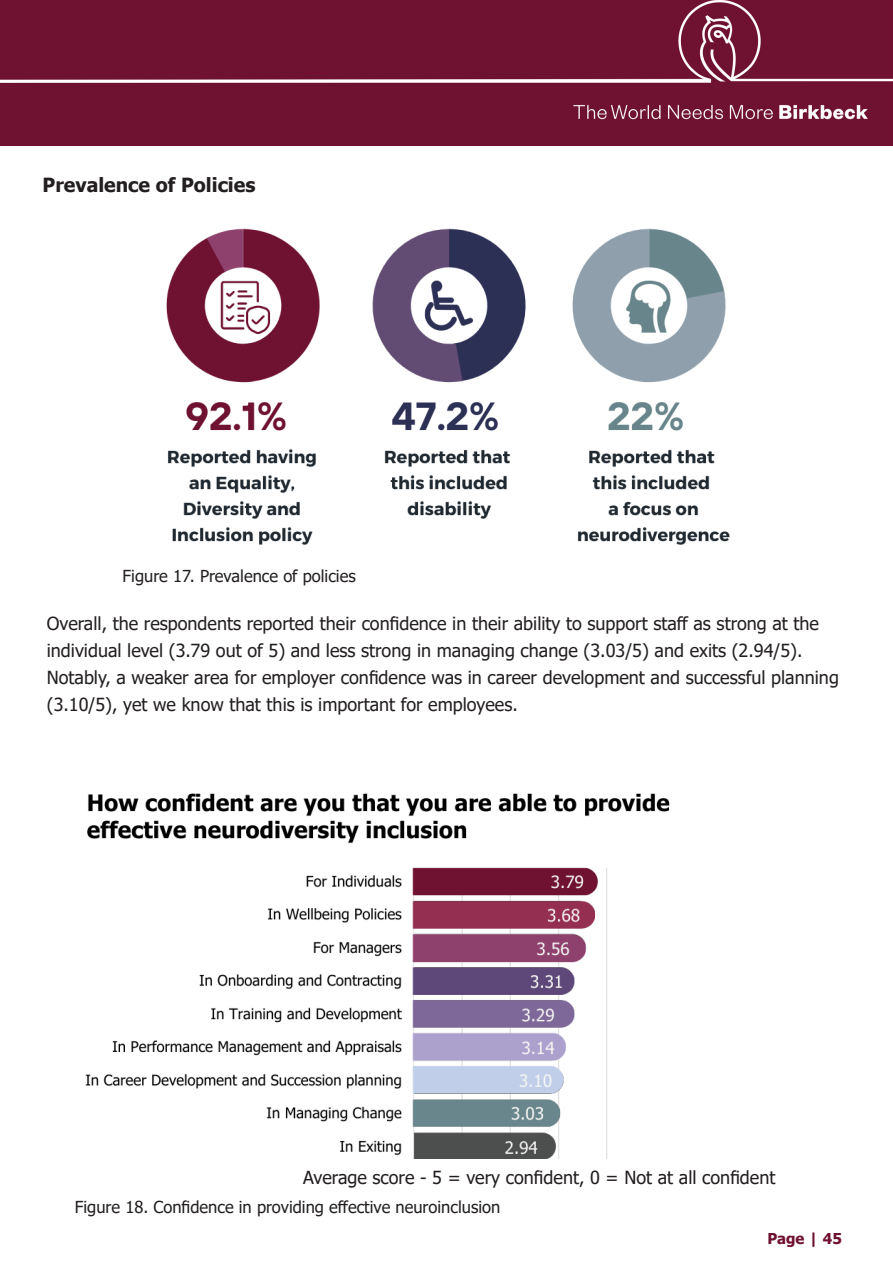
<style>
.page{position:relative;width:893px;height:1263px;background:#fff}
.page>*{position:absolute;margin:0;border:0;box-sizing:border-box;transform-origin:0 0}
.t1{font:700 19.5px "Tahoma";color:#231f20}
.t2{font:18px/27px "Tahoma";color:#231f20}
.t3{font:16.5px "Tahoma";color:#231f20}
.t4{font:700 15px "Tahoma";color:#6f1231}
</style>
<div class="page">
<div style="left:0;top:0;width:893px;height:145px;background:#6f1231"></div>
<hr style="left:0;top:80px;width:711px;height:3px;background:#fff">
<img style="left:166px;top:228px;width:564px;height:317px">
<img style="left:85px;top:793px;width:585px;height:366px">
<div style="left:625px;top:863px;width:72px;height:296px;background:#fff"></div>
<p class="t1" style="left:43px;top:171px;width:214px">Prevalence of Policies</p>
<p class="t3" style="left:123px;top:565px;width:235px">Figure 17. Prevalence of policies</p>
<p class="t2" style="left:47px;top:611px;width:794px">Overall, the respondents reported their confidence in their ability to support staff as strong at the individual level (3.79 out of 5) and less strong in managing change (3.03/5) and exits (2.94/5).<br>Notably, a weaker area for employer confidence was in career development and successful planning (3.10/5), yet we know that this is important for employees.</p>
<p class="t2" style="left:303px;top:1165px;width:474px">Average score - 5 = very confident, 0 = Not at all confident</p>
<p class="t3" style="left:75px;top:1196px;width:427px">Figure 18. Confidence in providing effective neuroinclusion</p>
<p class="t4" style="left:767px;top:1228px;width:76px">Page | 45</p>
</div>
